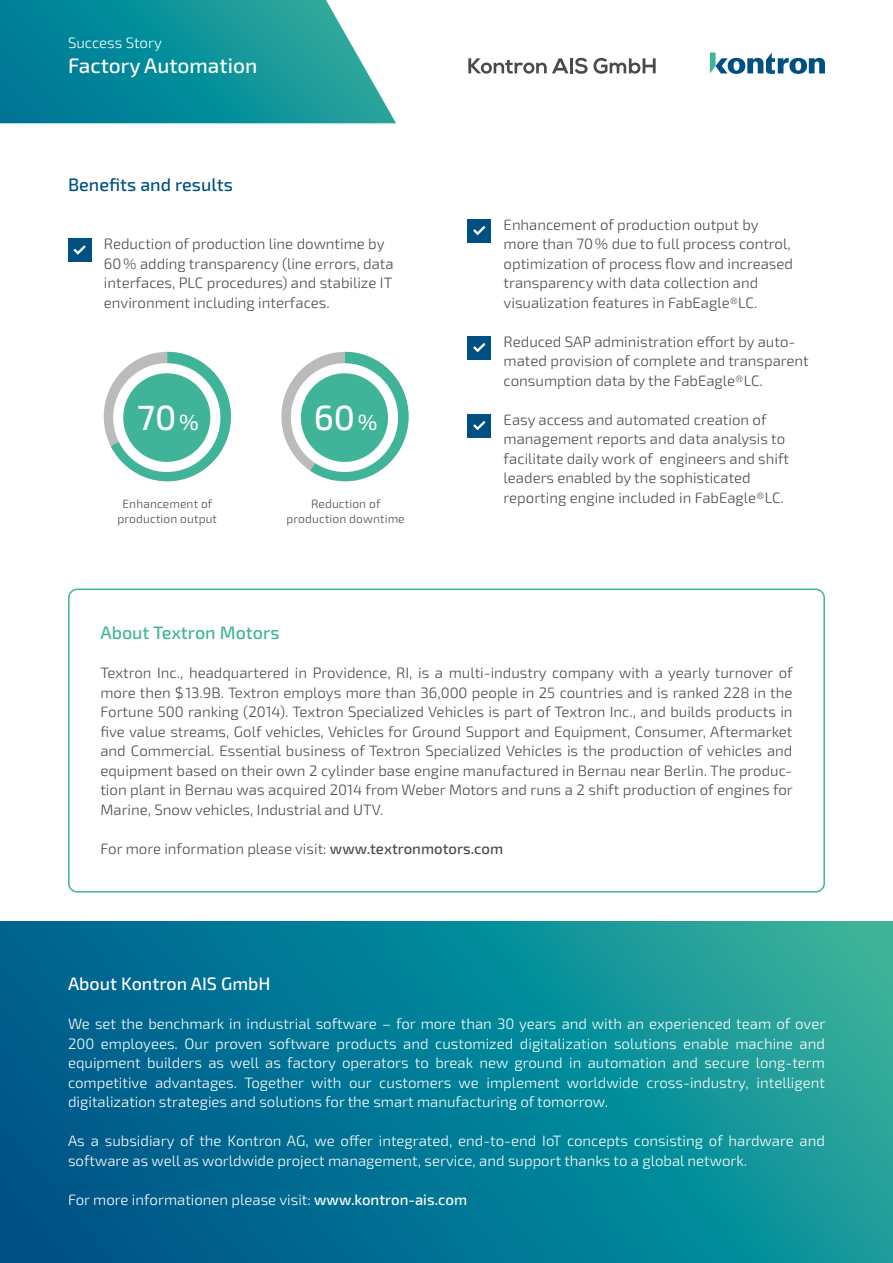
<style>
.page{position:relative;width:893px;height:1263px;background:#fff}
.page>*{position:absolute;margin:0;border:0;box-sizing:border-box;transform-origin:0 0}
.t1{font:500 35.1px "Sn T";color:#fff}
.t2{font:500 21px "Sn T";color:#fff}
.t3{font:500 18px "Sn T";color:#fff}
.t4{font:500 18px "Sn T";color:#3fb498}
.t5{font:500 18px "Sn T";color:#005083}
.t6{font:300 15px/19.5px "Sn T";color:#4a4a49}
.t7{font:300 15px/19.5px "Sn T";color:#fff;text-align:justify}
.t8{font:300 12px/14.4px "Sn T";letter-spacing:.01em;color:#4a4a49;text-align:center}
.s1{font-size:21.9px}
.s2{font-weight:500}
</style>
<div class="page">
<svg style="left:0;top:0;width:396px;height:123px;background:#1f97a1"></svg>
<svg style="left:710px;top:53px;width:115px;height:21px"></svg>
<svg style="left:468px;top:58px;width:188px;height:16px"></svg>
<svg style="left:0;top:922px;width:893px;height:341px;background:#087e95"></svg>
<div style="left:68px;top:588px;width:757px;height:305px;border:2px solid #3fb498;border-radius:9px"></div>
<svg style="left:111px;top:352px;width:120px;height:129px"></svg>
<div style="left:118px;top:368px;width:97px;height:99px;background:#3fb498;border-radius:50%"></div>
<div style="left:113px;top:363px;width:107px;height:109px;border:10px solid #fff;border-radius:50%"></div>
<svg style="left:281px;top:352px;width:128px;height:129px"></svg>
<svg style="left:310px;top:352px;width:99px;height:129px"></svg>
<div style="left:296px;top:368px;width:97px;height:99px;background:#3fb498;border-radius:50%"></div>
<div style="left:291px;top:363px;width:107px;height:109px;border:10px solid #fff;border-radius:50%"></div>
<div style="left:68px;top:238px;width:23px;height:24px;background:#005083"></div>
<svg style="left:74px;top:245px;width:12px;height:10px"></svg>
<div style="left:468px;top:219px;width:23px;height:23px;background:#005083"></div>
<svg style="left:473px;top:226px;width:12px;height:9px"></svg>
<div style="left:468px;top:336px;width:23px;height:23px;background:#005083"></div>
<svg style="left:473px;top:343px;width:12px;height:9px"></svg>
<div style="left:468px;top:414px;width:23px;height:23px;background:#005083"></div>
<svg style="left:473px;top:421px;width:12px;height:9px"></svg>
<p class="t7" style="left:68px;top:33px;width:95px">Success Story</p>
<h2 class="t2" style="left:68px;top:54px;width:191px">Factory Automation</h2>
<p class="t5" style="left:68px;top:174px;width:166px">Benefits and results</p>
<p class="t6" style="left:104px;top:234px;width:291px">Reduction of production line downtime by 60% adding transparency (line errors, data interfaces, PLC procedures) and stabilize IT environment including interfaces.</p>
<h1 class="t1" style="left:137px;top:397px;width:63px">70<span class="s1">%</span></h1>
<h1 class="t1" style="left:314px;top:397px;width:65px">60<span class="s1">%</span></h1>
<p class="t8" style="left:118px;top:497px;width:101px">Enhancement of production output</p>
<p class="t8" style="left:287px;top:497px;width:120px">Reduction of production downtime</p>
<p class="t6" style="left:504px;top:215px;width:291px">Enhancement of production output by more than 70% due to full process control, optimization of process flow and increased transparency with data collection and visualization features in FabEagle®LC.</p>
<p class="t6" style="left:504px;top:332px;width:307px">Reduced SAP administration effort by auto&shy;mated provision of complete and transparent consumption data by the FabEagle®LC.</p>
<p class="t6" style="left:504px;top:410px;width:287px">Easy access and automated creation of management reports and data analysis to facilitate daily work of engineers and shift leaders enabled by the sophisticated reporting engine included in FabEagle®LC.</p>
<p class="t4" style="left:100px;top:622px;width:181px">About Textron Motors</p>
<p class="t6" style="left:100px;top:663px;width:694px;text-align:justify">Textron Inc., headquartered in Providence, RI, is a multi-industry company with a yearly turnover of more then $13.9B. Textron employs more than 36,000 people in 25 countries and is ranked 228 in the Fortune 500 ranking (2014). Textron Specialized Vehicles is part of Textron Inc., and builds products in five value streams, Golf vehicles, Vehicles for Ground Support and Equipment, Consumer, Aftermarket and Commercial. Essential business of Textron Specialized Vehicles is the production of vehicles and equipment based on their own 2 cylinder base engine manufactured in Bernau near Berlin. The produc&shy;tion plant in Bernau was acquired 2014 from Weber Motors and runs a 2 shift production of engines for Marine, Snow vehicles, Industrial and UTV.</p>
<p class="t6" style="left:100px;top:839px;width:404px">For more information please visit: <span class="s2">www.textronmotors.com</span></p>
<p class="t3" style="left:68px;top:973px;width:204px">About Kontron AIS GmbH</p>
<p class="t7" style="left:68px;top:1014px;width:759px">We set the benchmark in industrial software – for more than 30 years and with an experienced team of over 200 employees. Our proven software products and customized digitalization solutions enable machine and equipment builders as well as factory operators to break new ground in automation and secure long-term competitive advantages. Together with our customers we implement worldwide cross-industry, intelligent digitalization strategies and solutions for the smart manufacturing of tomorrow.</p>
<p class="t7" style="left:68px;top:1131px;width:758px">As a subsidiary of the Kontron AG, we offer integrated, end-to-end IoT concepts consisting of hardware and software as well as worldwide project management, service, and support thanks to a global network.</p>
<p class="t7" style="left:68px;top:1190px;width:401px">For more informationen please visit: <span class="s2">www.kontron-ais.com</span></p>
</div>
